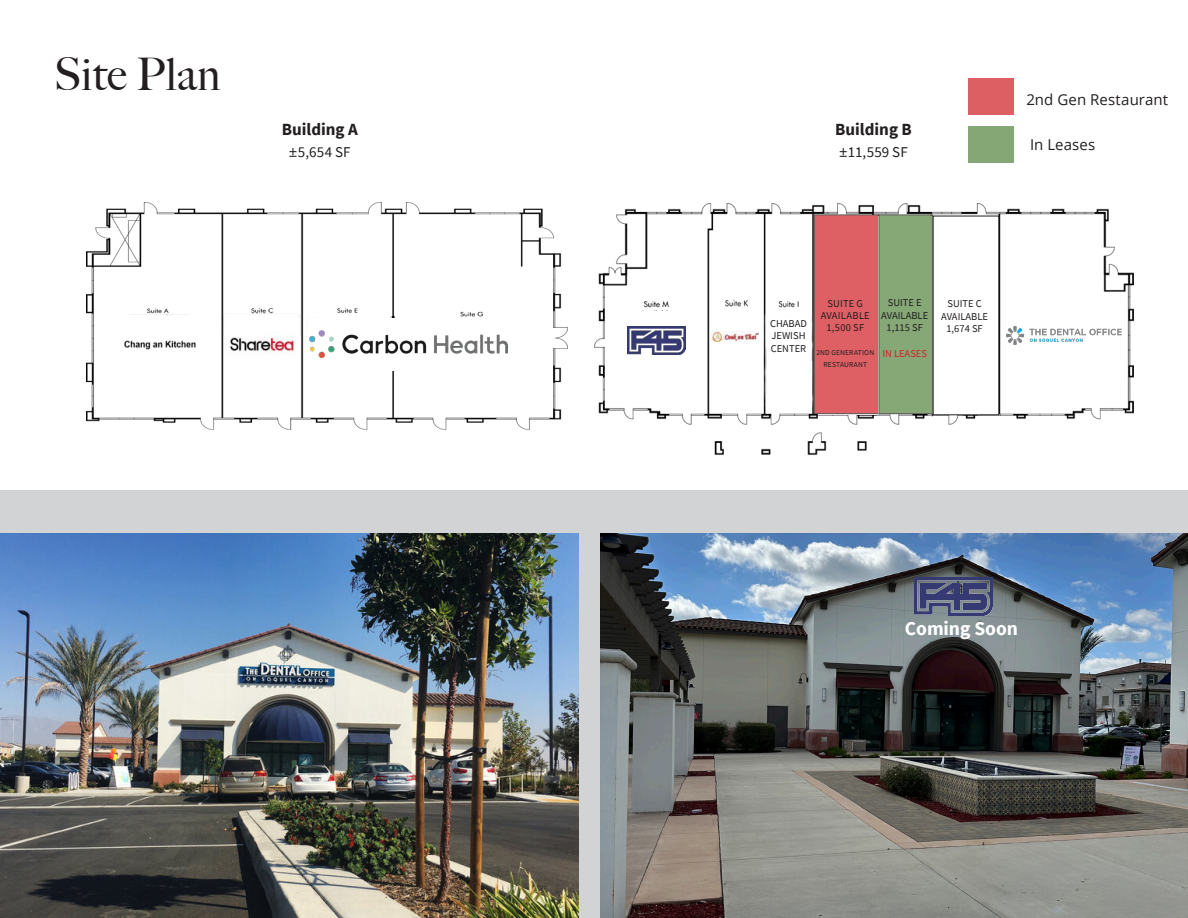
<style>
.page{position:relative;width:1188px;height:918px;background:#fff}
.page>*{position:absolute;margin:0;border:0;box-sizing:border-box;transform-origin:0 0}
.Title_46_54{font:500 45px "Big Caslon";color:#231f20}
.Copy_Text_9pt{font:700 19.5px "Source Sans Pro";color:#fff}
.Copy_Text_9pt-2{font:700 17.1px "Source Sans Pro";color:#231f20}
.Copy_Text_9pt-3{font:15px "Open Sans";letter-spacing:.005em;color:#231f20}
.Copy_Text_9pt-4{font:15px "Source Sans Pro";letter-spacing:.005em;color:#231f20}
.Services_Title{font:10.5px/12.6px "Source Sans Pro";color:#231f20}
.Copy_Text_9pt-5{font:10.5px "Source Sans Pro";letter-spacing:.015em;color:#231f20}
.Services_Title-2{font:10.5px "Source Sans Pro";color:#d1232a}
.Copy_Text_9pt-6{font:7.5px/12px "Source Sans Pro";letter-spacing:.02em;color:#231f20;text-align:center}
.s1{font-family:"Open Sans"}
</style>
<div class="page">
<div style="left:0;top:490px;width:1188px;height:428px;background:#d1d3d4"></div>
<img style="left:0;top:533px;width:578px;height:385px">
<img style="left:86px;top:202px;width:482px;height:229px">
<img style="left:595px;top:204px;width:539px;height:251px">
<div style="left:86px;top:424px;width:66px;height:27px;background:#fff"></div>
<div style="left:722px;top:315px;width:27px;height:95px;background:#fff"></div>
<svg style="left:930px;top:214px;width:3px;height:203px"></svg>
<img style="left:601px;top:533px;width:587px;height:385px">
<div style="left:584px;top:452px;width:86px;height:33px;background:#fff"></div>
<img style="left:915px;top:578px;width:77px;height:37px">
<div style="left:121px;top:315px;width:78px;height:58px;background:#fff"></div>
<img style="left:124px;top:340px;width:72px;height:10px">
<div style="left:228px;top:315px;width:66px;height:58px;background:#fff"></div>
<img style="left:230px;top:337px;width:64px;height:16px">
<div style="left:309px;top:318px;width:199px;height:52px;background:#fff"></div>
<img style="left:309px;top:330px;width:199px;height:28px">
<div style="left:627px;top:312px;width:58px;height:57px;background:#fff"></div>
<img style="left:627px;top:326px;width:58px;height:28px">
<div style="left:712px;top:313px;width:46px;height:47px;background:#fff"></div>
<img style="left:712px;top:332px;width:46px;height:10px">
<div style="left:814px;top:215px;width:65px;height:199px;background:#de6064"></div>
<div style="left:1006px;top:312px;width:115px;height:47px;background:#fff"></div>
<img style="left:1006px;top:327px;width:115px;height:18px">
<div style="left:933px;top:216px;width:66px;height:199px;background:#fff"></div>
<div style="left:968px;top:78px;width:45px;height:37px;background:#dd5e63"></div>
<div style="left:968px;top:126px;width:45px;height:37px;background:#84a775"></div>
<div style="left:879px;top:215px;width:53px;height:199px;background:#85a876"></div>
<p class="Title_46_54" style="left:54px;top:37px;width:168px">Site Plan</p>
<p class="Copy_Text_9pt-2" style="left:282px;top:118px;width:78px">Building A</p>
<p class="Copy_Text_9pt-4" style="left:289px;top:143px;width:63px"><span class="s1">±</span>5,654 SF</p>
<p class="Copy_Text_9pt-2" style="left:835px;top:118px;width:78px">Building B</p>
<p class="Copy_Text_9pt-4" style="left:839px;top:143px;width:70px"><span class="s1">±</span>11,559 SF</p>
<p class="Copy_Text_9pt-3" style="left:1026px;top:89px;width:143px">2nd Gen Restaurant</p>
<p class="Copy_Text_9pt-3" style="left:1030px;top:134px;width:67px">In Leases</p>
<p class="Services_Title" style="left:770px;top:317px;width:38px">CHABAD<br>JEWISH<br>CENTER</p>
<p class="Services_Title" style="left:888px;top:296px;width:35px">SUITE E</p>
<p class="Services_Title" style="left:881px;top:309px;width:48px">AVAILABLE</p>
<p class="Services_Title" style="left:887px;top:322px;width:38px">1,115 SF</p>
<p class="Services_Title-2" style="left:882px;top:346px;width:46px">IN LEASES</p>
<p class="Copy_Text_9pt-5" style="left:828px;top:297px;width:37px">SUITE G</p>
<p class="Copy_Text_9pt-5" style="left:821px;top:309px;width:50px">AVAILABLE</p>
<p class="Copy_Text_9pt-5" style="left:826px;top:321px;width:39px">1,500 SF</p>
<p class="Copy_Text_9pt-6" style="left:816px;top:347px;width:59px">2ND GENERATION<br>RESTAURANT</p>
<p class="Services_Title" style="left:947px;top:297px;width:36px">SUITE C</p>
<p class="Services_Title" style="left:941px;top:310px;width:48px">AVAILABLE</p>
<p class="Services_Title" style="left:946px;top:322px;width:38px">1,674 SF</p>
<p class="Copy_Text_9pt" style="left:905px;top:615px;width:115px">Coming Soon</p>
</div>
